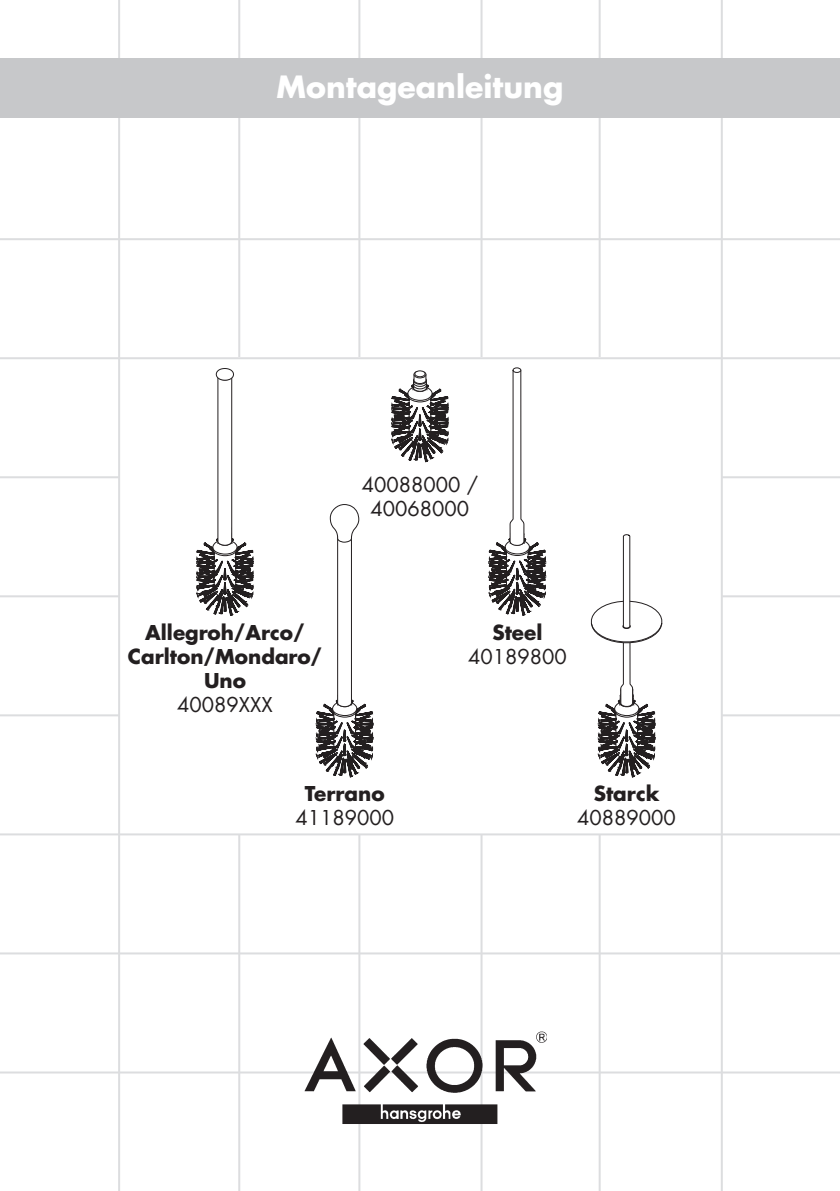
<style>
.page{position:relative;width:840px;height:1191px;background:#fff}
.page>*{position:absolute;margin:0;border:0;box-sizing:border-box;transform-origin:0 0}
.t1{font:700 30px "Futura LT";color:#fff}
.t2{font:700 20px/24px "Futura LT";color:#231f20;text-align:center}
.t3{font:20px/24px "Futura LT";color:#231f20;text-align:center}
</style>
<div class="page">
<hr style="left:598px;top:0;width:2px;height:1191px;background:#dcdddf">
<hr style="left:238px;top:0;width:2px;height:1191px;background:#dcdddf">
<hr style="left:0;top:476px;width:839px;height:2px;background:#dcdddf">
<hr style="left:0;top:714px;width:839px;height:2px;background:#dcdddf">
<hr style="left:0;top:595px;width:839px;height:2px;background:#dcdddf">
<hr style="left:358px;top:0;width:2px;height:1191px;background:#dcdddf">
<hr style="left:480px;top:0;width:2px;height:1191px;background:#dcdddf">
<hr style="left:0;top:238px;width:839px;height:2px;background:#dcdddf">
<hr style="left:0;top:1071px;width:839px;height:2px;background:#dcdddf">
<div style="left:119px;top:357px;width:602px;height:477px;background:#fff"></div>
<hr style="left:0;top:952px;width:839px;height:2px;background:#dcdddf">
<hr style="left:0;top:833px;width:839px;height:2px;background:#dcdddf">
<img style="left:304px;top:1031px;width:242px;height:93px">
<hr style="left:0;top:357px;width:839px;height:2px;background:#dcdddf">
<hr style="left:118px;top:0;width:2px;height:1191px;background:#dcdddf">
<hr style="left:720px;top:0;width:2px;height:1191px;background:#dcdddf">
<div style="left:0;top:58px;width:839px;height:60px;background:#c7c8ca"></div>
<svg style="left:196px;top:368px;width:58px;height:247px"></svg>
<svg style="left:316px;top:504px;width:57px;height:273px"></svg>
<svg style="left:488px;top:367px;width:58px;height:248px"></svg>
<svg style="left:391px;top:370px;width:58px;height:92px"></svg>
<svg style="left:590px;top:534px;width:72px;height:243px"></svg>
<p class="t1" style="left:276px;top:66px;width:288px">Montageanleitung</p>
<p class="t3" style="left:361px;top:473px;width:118px">40088000 /<br>40068000</p>
<p class="t2" style="left:128px;top:620px;width:196px">Allegroh/Arco/<br>Carlton/Mondaro/<br>Uno</p>
<p class="t3" style="left:177px;top:692px;width:97px">40089XXX</p>
<p class="t2" style="left:305px;top:781px;width:81px">Terrano</p>
<p class="t3" style="left:295px;top:806px;width:100px">41189000</p>
<p class="t2" style="left:492px;top:620px;width:51px">Steel</p>
<p class="t3" style="left:468px;top:644px;width:100px">40189800</p>
<p class="t2" style="left:593px;top:781px;width:67px">Starck</p>
<p class="t3" style="left:577px;top:806px;width:100px">40889000</p>
</div>
